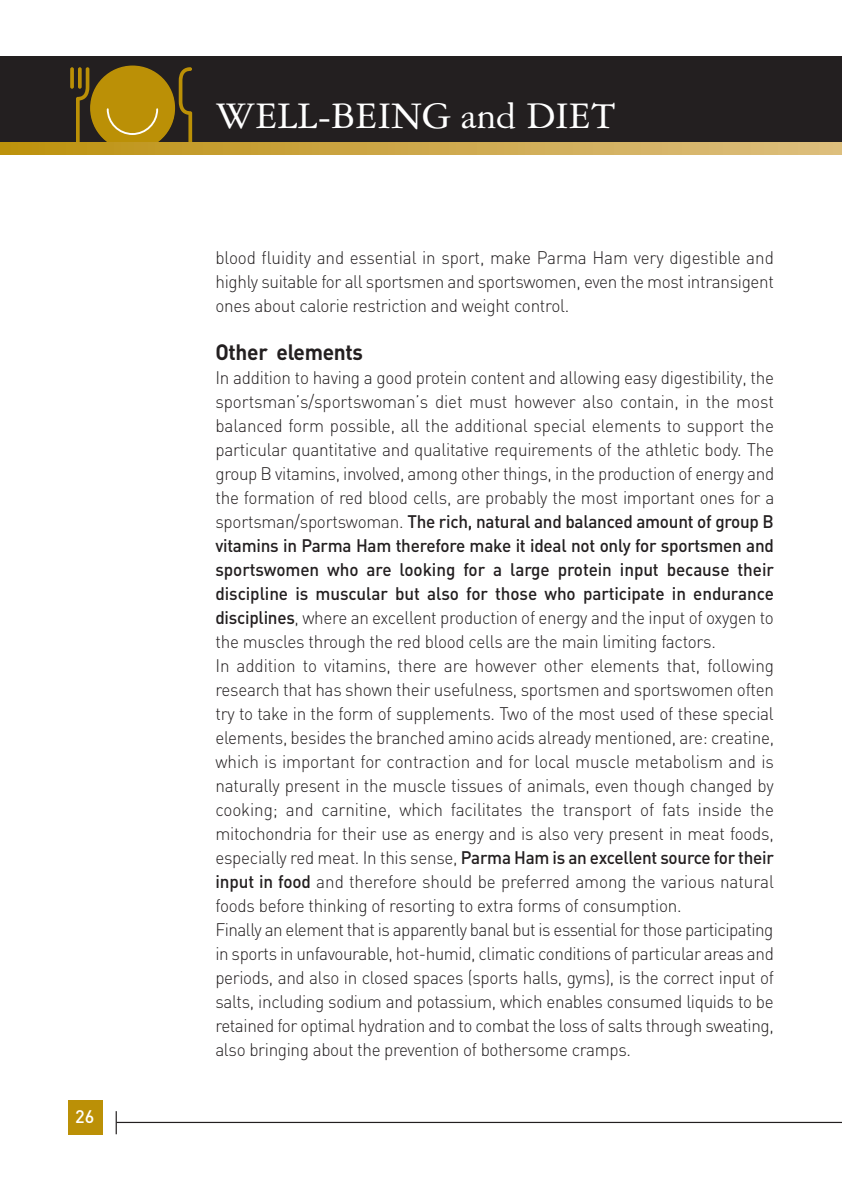
<style>
.page{position:relative;width:842px;height:1191px;background:#fff}
.page>*{position:absolute;margin:0;border:0;box-sizing:border-box;transform-origin:0 0}
.t1{font:40px "Garamond 3 LT Std";color:#fff}
.t2{font:700 22px "DIN";letter-spacing:-.015em;color:#231f20;scale:.95 1}
.t3{font:300 18px/24px "DIN";letter-spacing:-.015em;color:#231f20;text-align:justify;scale:.95 1}
.t4{font:500 18px "DIN";color:#fff}
.s1{font-weight:500}
</style>
<div class="page">
<svg style="left:0;top:142px;width:842px;height:13px;background:#cda848"></svg>
<div style="left:0;top:57px;width:842px;height:85px;background:#231f20"></div>
<svg style="left:70px;top:67px;width:4px;height:22px"></svg>
<svg style="left:76px;top:66px;width:116px;height:76px"></svg>
<hr style="left:116px;top:1121px;width:726px;height:2px;background:#231f20">
<svg style="left:116px;top:1111px;width:1px;height:23px"></svg>
<div style="left:68px;top:1100px;width:34px;height:34px;background:#bb9006"></div>
<p class="t4" style="left:75px;top:1106px;width:21px">26</p>
<h1 class="t1" style="left:215px;top:102px;width:401px">WELL-BEING and DIET</h1>
<p class="t3" style="left:215px;top:246px;width:589px">blood fluidity and essential in sport, make Parma Ham very digestible and highly suitable for all sportsmen and sportswomen, even the most intransigent ones about calorie restriction and weight control.</p>
<p class="t2" style="left:215px;top:340px;width:157px">Other elements</p>
<p class="t3" style="left:215px;top:366px;width:590px;text-align:left">In addition to having a good protein content and allowing easy digestibility, the sportsman’s/sportswoman’s diet must however also contain, in the most balanced form possible, all the additional special elements to support the particular quantitative and qualitative requirements of the athletic body. The group B vitamins, involved, among other things, in the production of energy and the formation of red blood cells, are probably the most important ones for a sportsman/sportswoman. <span class="s1">The rich, natural and balanced amount of group B vitamins in Parma Ham therefore make it ideal not only for sportsmen and sportswomen who are looking for a large protein input because their discipline is muscular but also for those who participate in endurance disciplines</span>, where an excellent production of energy and the input of oxygen to the muscles through the red blood cells are the main limiting factors.<br>In addition to vitamins, there are however other elements that, following research that has shown their usefulness, sportsmen and sportswomen often try to take in the form of supplements. Two of the most used of these special elements, besides the branched amino acids already mentioned, are: creatine, which is important for contraction and for local muscle metabolism and is naturally present in the muscle tissues of animals, even though changed by cooking; and carnitine, which facilitates the transport of fats inside the mitochondria for their use as energy and is also very present in meat foods, especially red meat. In this sense, <span class="s1">Parma Ham is an excellent source for their input in food</span> and therefore should be preferred among the various natural foods before thinking of resorting to extra forms of consumption.<br>Finally an element that is apparently banal but is essential for those participating in sports in unfavourable, hot-humid, climatic conditions of particular areas and periods, and also in closed spaces (sports halls, gyms), is the correct input of salts, including sodium and potassium, which enables consumed liquids to be retained for optimal hydration and to combat the loss of salts through sweating, also bringing about the prevention of bothersome cramps.</p>
</div>
